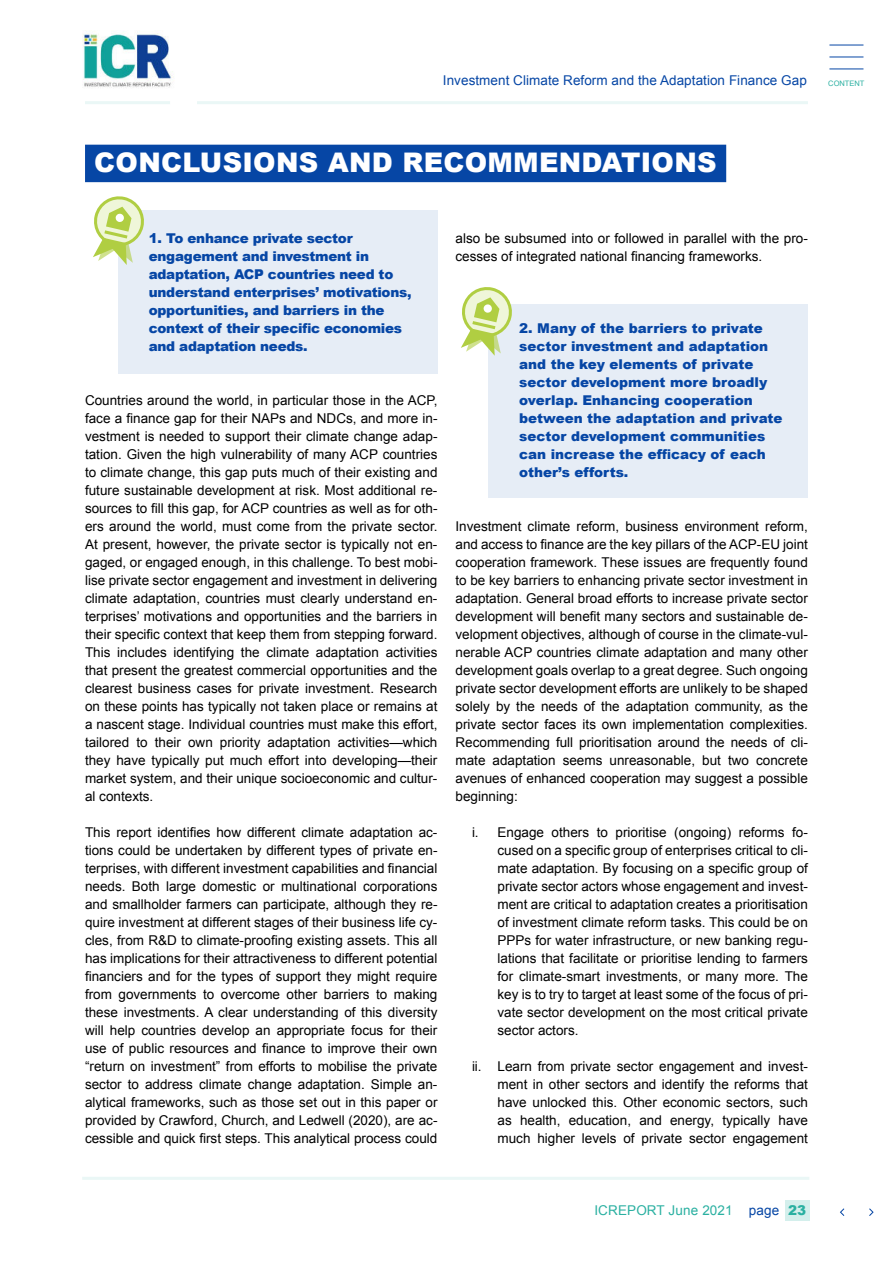
<style>
.page{position:relative;width:893px;height:1263px;background:#fff}
.page>*{position:absolute;margin:0;border:0;box-sizing:border-box;transform-origin:0 0}
.t1{font:900 27px "Arial";letter-spacing:.01em;color:#fff}
.t2{font:13.5px/18px "Arial";color:#000;text-align:justify}
.t3{font:900 13.5px/18px "Arial";color:#0646a5}
.t4{font:900 13.5px/18px "Arial";letter-spacing:-.02em;color:#0646a5}
.t5{font:13.5px "Arial";letter-spacing:.005em;color:#0646a5}
.t6{font:13.5px "Arial";letter-spacing:.01em;color:#2ab0a1}
.t7{font:7.5px "Arial";color:#2ab0a1}
.s1{color:#0646a5}
.s2{font-weight:900}
</style>
<div class="page">
<img style="left:82px;top:30px;width:92px;height:58px">
<hr style="left:197px;top:101px;width:611px;height:3px;background:#eaf7f6">
<hr style="left:82px;top:1177px;width:727px;height:3px;background:#eaf7f6">
<hr style="left:85px;top:101px;width:85px;height:3px;background:#eaf7f6">
<hr style="left:829px;top:69px;width:34px;height:1px;background:#0646a5">
<hr style="left:829px;top:45px;width:34px;height:1px;background:#0646a5">
<hr style="left:829px;top:57px;width:34px;height:1px;background:#0646a5">
<div style="left:785px;top:1201px;width:24px;height:20px;background:#d4efec"></div>
<svg style="left:840px;top:1208px;width:33px;height:8px"></svg>
<div style="left:118px;top:210px;width:319px;height:164px;background:#e6edf6"></div>
<div style="left:489px;top:304px;width:319px;height:193px;background:#e6edf6"></div>
<div style="left:85px;top:145px;width:641px;height:37px;background:#0646a5"></div>
<svg style="left:93px;top:196px;width:51px;height:69px"></svg>
<svg style="left:461px;top:287px;width:51px;height:69px"></svg>
<p class="t5" style="left:443px;top:75px;width:365px">Investment Climate Reform and the Adaptation Finance Gap</p>
<p class="t7" style="left:828px;top:80px;width:38px">CONTENT</p>
<h1 class="t1" style="left:94px;top:152px;width:624px">CONCLUSIONS AND RECOMMENDATIONS</h1>
<p class="t4" style="left:149px;top:230px;width:264px">1. To enhance private sector engagement and investment in adaptation, ACP countries need to understand enterprises’ motivations, opportunities, and barriers in the context of their specific economies and adaptation needs.</p>
<p class="t2" style="left:85px;top:392px;width:354px">Countries around the world, in particular those in the ACP, face a finance gap for their NAPs and NDCs, and more in&shy;vestment is needed to support their climate change adap&shy;tation. Given the high vulnerability of many ACP countries to climate change, this gap puts much of their existing and future sustainable development at risk. Most additional re&shy;sources to fill this gap, for ACP countries as well as for oth&shy;ers around the world, must come from the private sector.<br>At present, however, the private sector is typically not en&shy;gaged, or engaged enough, in this challenge. To best mobi&shy;lise private sector engagement and investment in delivering climate adaptation, countries must clearly understand en&shy;terprises’ motivations and opportunities and the barriers in their specific context that keep them from stepping forward.<br>This includes identifying the climate adaptation activities that present the greatest commercial opportunities and the clearest business cases for private investment. Research on these points has typically not taken place or remains at a nascent stage. Individual countries must make this effort, tailored to their own priority adaptation activities—which they have typically put much effort into developing—their market system, and their unique socioeconomic and cultur&shy;al contexts.</p>
<p class="t2" style="left:85px;top:823px;width:354px">This report identifies how different climate adaptation ac&shy;tions could be undertaken by different types of private en&shy;terprises, with different investment capabilities and financial needs. Both large domestic or multinational corporations and smallholder farmers can participate, although they re&shy;quire investment at different stages of their business life cy&shy;cles, from R&amp;D to climate-proofing existing assets. This all has implications for their attractiveness to different potential financiers and for the types of support they might require from governments to overcome other barriers to making these investments. A clear understanding of this diversity will help countries develop an appropriate focus for their use of public resources and finance to improve their own “return on investment” from efforts to mobilise the private sector to address climate change adaptation. Simple an&shy;alytical frameworks, such as those set out in this paper or provided by Crawford, Church, and Ledwell (2020), are ac&shy;cessible and quick first steps. This analytical process could</p>
<p class="t2" style="left:455px;top:230px;width:354px">also be subsumed into or followed in parallel with the pro&shy;cesses of integrated national financing frameworks.</p>
<p class="t3" style="left:519px;top:320px;width:265px">2. Many of the barriers to private sector investment and adaptation and the key elements of private sector development more broadly overlap. Enhancing cooperation between the adaptation and private sector development communities can increase the efficacy of each other’s efforts.</p>
<p class="t2" style="left:455px;top:518px;width:354px">Investment climate reform, business environment reform, and access to finance are the key pillars of the ACP-EU joint cooperation framework. These issues are frequently found to be key barriers to enhancing private sector investment in adaptation. General broad efforts to increase private sector development will benefit many sectors and sustainable de&shy;velopment objectives, although of course in the climate-vul&shy;nerable ACP countries climate adaptation and many other development goals overlap to a great degree. Such ongoing private sector development efforts are unlikely to be shaped solely by the needs of the adaptation community, as the private sector faces its own implementation complexities.<br>Recommending full prioritisation around the needs of cli&shy;mate adaptation seems unreasonable, but two concrete avenues of enhanced cooperation may suggest a possible beginning:</p>
<p class="t2" style="left:497px;top:823px;width:312px;text-indent:-26px">i. Engage others to prioritise (ongoing) reforms fo&shy;cused on a specific group of enterprises critical to cli&shy;mate adaptation. By focusing on a specific group of private sector actors whose engagement and invest&shy;ment are critical to adaptation creates a prioritisation of investment climate reform tasks. This could be on PPPs for water infrastructure, or new banking regu&shy;lations that facilitate or prioritise lending to farmers for climate-smart investments, or many more. The key is to try to target at least some of the focus of pri&shy;vate sector development on the most critical private sector actors.</p>
<p class="t2" style="left:497px;top:1058px;width:312px;text-indent:-26px">ii. Learn from private sector engagement and invest&shy;ment in other sectors and identify the reforms that have unlocked this. Other economic sectors, such as health, education, and energy, typically have much higher levels of private sector engagement</p>
<p class="t6" style="left:594px;top:1205px;width:213px">ICREPORT June 2021 <span class="s1">page</span> <span class="s2">23</span></p>
</div>
